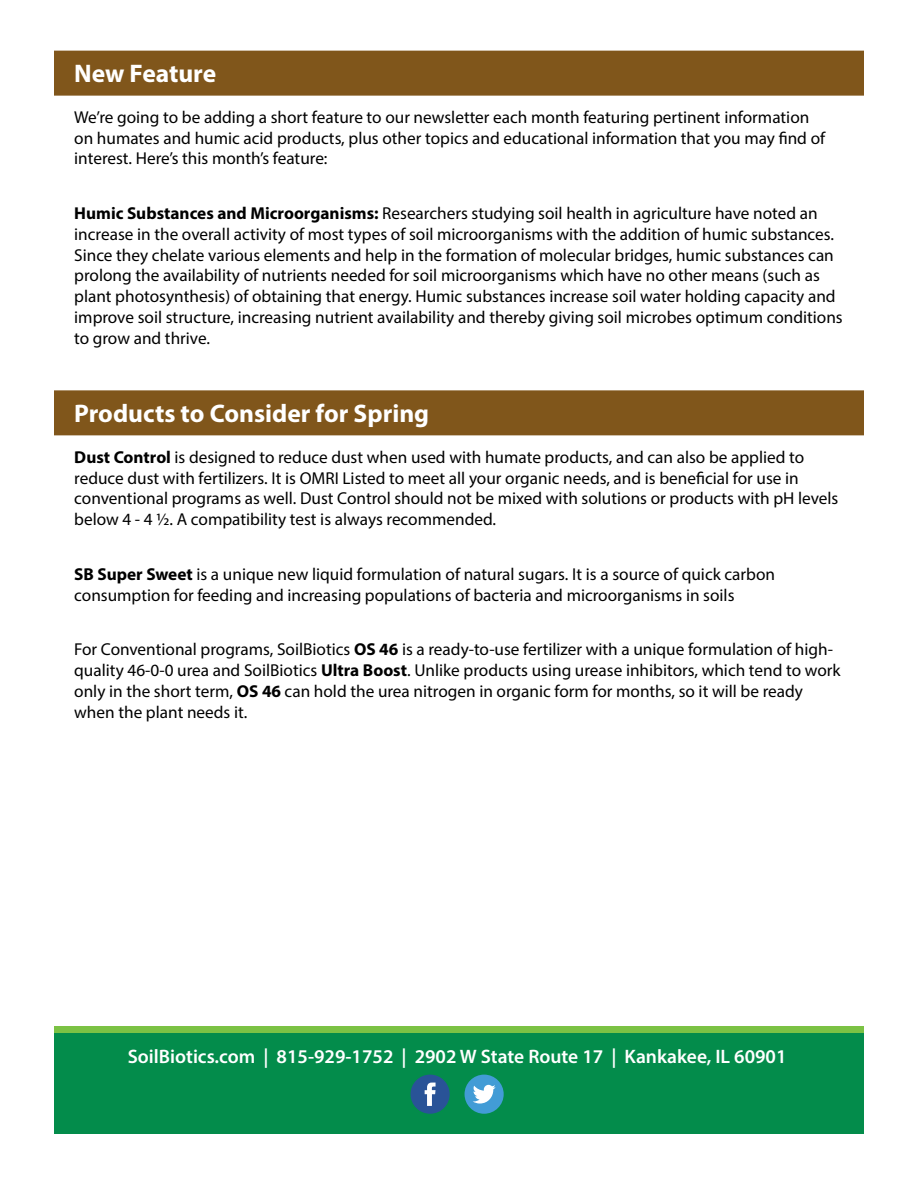
<style>
.page{position:relative;width:918px;height:1188px;background:#fff}
.page>*{position:absolute;margin:0;border:0;box-sizing:border-box;transform-origin:0 0}
.t1{font:700 25.5px "Myriad Pro";color:#fff}
.t2{font:600 19.5px "Myriad Pro";color:#fff}
.t3{font:17.25px/20.7px "Myriad Pro";color:#000}
.s1{font-weight:700}
</style>
<div class="page">
<div style="left:54px;top:1033px;width:810px;height:101px;background:#038c4b"></div>
<div style="left:54px;top:1026px;width:810px;height:7px;background:#7bc244"></div>
<div style="left:411px;top:1075px;width:39px;height:39px;background:#295397;border-radius:50%"></div>
<svg style="left:425px;top:1083px;width:11px;height:23px"></svg>
<div style="left:465px;top:1075px;width:39px;height:39px;background:#429cd6;border-radius:50%"></div>
<svg style="left:473px;top:1085px;width:23px;height:19px"></svg>
<div style="left:54px;top:51px;width:810px;height:45px;background:#80561b"></div>
<div style="left:54px;top:390px;width:810px;height:45px;background:#80561b"></div>
<h1 class="t1" style="left:74px;top:57px;width:144px">New Feature</h1>
<p class="t3" style="left:74px;top:107px;width:752px">We’re going to be adding a short feature to our newsletter each month featuring pertinent information on humates and humic acid products, plus other topics and educational information that you may find of interest. Here’s this month’s feature:</p>
<p class="t3" style="left:74px;top:203px;width:770px"><span class="s1">Humic Substances and Microorganisms:</span> Researchers studying soil health in agriculture have noted an increase in the overall activity of most types of soil microorganisms with the addition of humic substances.<br>Since they chelate various elements and help in the formation of molecular bridges, humic substances can prolong the availability of nutrients needed for soil microorganisms which have no other means (such as plant photosynthesis) of obtaining that energy. Humic substances increase soil water holding capacity and improve soil structure, increasing nutrient availability and thereby giving soil microbes optimum conditions to grow and thrive.</p>
<h1 class="t1" style="left:74px;top:397px;width:356px">Products to Consider for Spring</h1>
<p class="t3" style="left:74px;top:446px;width:766px"><span class="s1">Dust Control</span> is designed to reduce dust when used with humate products, and can also be applied to reduce dust with fertilizers. It is OMRI Listed to meet all your organic needs, and is beneficial for use in conventional programs as well. Dust Control should not be mixed with solutions or products with pH levels below 4 - 4 ½. A compatibility test is always recommended.</p>
<p class="t3" style="left:74px;top:563px;width:702px"><span class="s1">SB Super Sweet</span> is a unique new liquid formulation of natural sugars. It is a source of quick carbon consumption for feeding and increasing populations of bacteria and microorganisms in soils</p>
<p class="t3" style="left:74px;top:639px;width:768px">For Conventional programs, SoilBiotics <span class="s1">OS 46</span> is a ready-to-use fertilizer with a unique formulation of high&shy;quality 46-0-0 urea and SoilBiotics <span class="s1">Ultra Boost</span>. Unlike products using urease inhibitors, which tend to work only in the short term, <span class="s1">OS 46</span> can hold the urea nitrogen in organic form for months, so it will be ready when the plant needs it.</p>
<p class="t2" style="left:128px;top:1044px;width:660px">SoilBiotics.com | 815-929-1752 | 2902 W State Route 17 | Kankakee, IL 60901</p>
</div>
